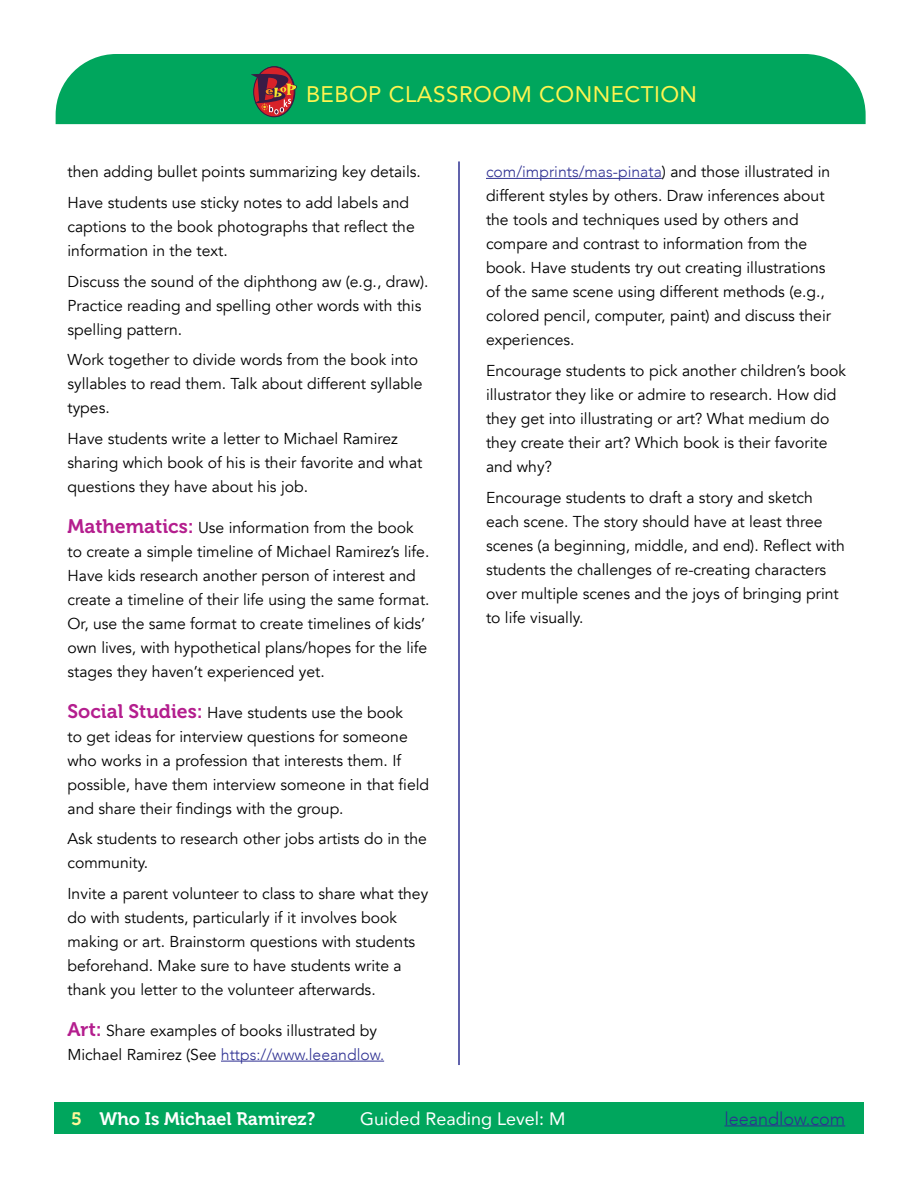
<style>
.page{position:relative;width:918px;height:1188px;background:#fff}
.page>*{position:absolute;margin:0;border:0;box-sizing:border-box;transform-origin:0 0}
.t1{font:22.5px "Avenir";letter-spacing:.02em;color:#fff450}
.t2{font:18px "Museo 700";color:#fff}
.t3{font:18px "Avenir";color:#fff}
.t4{font:300 18px "Avenir";color:#2e3092}
.t5{font:15.75px/24px "Avenir";color:#000}
.s1{font-family:"Museo 700";font-size:19.5px;color:#b41e8e}
.s2{font-weight:300;color:#2e3092}
.s3{color:#fff799}
</style>
<div class="page">
<hr style="left:221px;top:1061px;width:163px;height:1px;background:#2e3092">
<hr style="left:486px;top:178px;width:176px;height:1px;background:#2e3092">
<hr style="left:458px;top:161px;width:2px;height:904px;background:#2e3092">
<div style="left:56px;top:54px;width:810px;height:70px;background:#00a65d"></div>
<div style="left:54px;top:1103px;width:810px;height:31px;background:#00a65d"></div>
<hr style="left:725px;top:1125px;width:120px;height:1px;background:#2e3092">
<svg style="left:254px;top:67px;width:40px;height:50px"></svg>
<div style="left:253px;top:66px;width:42px;height:51px;border:1px solid #391b46;border-radius:50%"></div>
<svg style="left:251px;top:74px;width:46px;height:40px;background:#7a4c43"></svg>
<h1 class="t1" style="left:306px;top:76px;width:393px">BEBOP CLASSROOM CONNECTION</h1>
<p class="t5" style="left:68px;top:157px;width:355px;line-height:30.8px">then adding bullet points summarizing key details.<br>Have students use sticky notes to add labels and</p>
<p class="t5" style="left:68px;top:215px;width:349px">captions to the book photographs that reflect the information in the text.</p>
<p class="t5" style="left:68px;top:270px;width:363px">Discuss the sound of the diphthong aw (e.g., draw).<br>Practice reading and spelling other words with this spelling pattern.</p>
<p class="t5" style="left:68px;top:348px;width:357px">Work together to divide words from the book into syllables to read them. Talk about different syllable types.</p>
<p class="t5" style="left:68px;top:427px;width:356px">Have students write a letter to Michael Ramirez sharing which book of his is their favorite and what questions they have about his job.</p>
<p class="t5" style="left:67px;top:516px;width:364px"><span class="s1">Mathematics:</span> Use information from the book to create a simple timeline of Michael Ramirez’s life.<br>Have kids research another person of interest and create a timeline of their life using the same format.<br>Or, use the same format to create timelines of kids’ own lives, with hypothetical plans/hopes for the life stages they haven’t experienced yet.</p>
<p class="t5" style="left:68px;top:701px;width:363px"><span class="s1">Social Studies:</span> Have students use the book<br>to get ideas for interview questions for someone who works in a profession that interests them. If possible, have them interview someone in that field and share their findings with the group.</p>
<p class="t5" style="left:68px;top:827px;width:361px">Ask students to research other jobs artists do in the community.</p>
<p class="t5" style="left:68px;top:882px;width:362px">Invite a parent volunteer to class to share what they do with students, particularly if it involves book making or art. Brainstorm questions with students beforehand. Make sure to have students write a thank you letter to the volunteer afterwards.</p>
<p class="t5" style="left:67px;top:1019px;width:318px"><span class="s1">Art:</span> Share examples of books illustrated by<br>Michael Ramirez (See <span class="s2">https://www.leeandlow.</span></p>
<p class="t5" style="left:486px;top:160px;width:347px"><span class="s2">com/imprints/mas-pinata</span>) and those illustrated in different styles by others. Draw inferences about the tools and techniques used by others and compare and contrast to information from the book. Have students try out creating illustrations of the same scene using different methods (e.g., colored pencil, computer, paint) and discuss their experiences.</p>
<p class="t5" style="left:486px;top:359px;width:361px">Encourage students to pick another children’s book illustrator they like or admire to research. How did they get into illustrating or art? What medium do they create their art? Which book is their favorite and why?</p>
<p class="t5" style="left:486px;top:486px;width:360px">Encourage students to draft a story and sketch each scene. The story should have at least three scenes (a beginning, middle, and end). Reflect with students the challenges of re-creating characters over multiple scenes and the joys of bringing print to life visually.</p>
<p class="t2" style="left:71px;top:1108px;width:245px"><span class="s3">5</span> Who Is Michael Ramirez?</p>
<p class="t3" style="left:360px;top:1104px;width:207px">Guided Reading Level: M</p>
<p class="t4" style="left:725px;top:1108px;width:122px">leeandlow.com</p>
</div>
